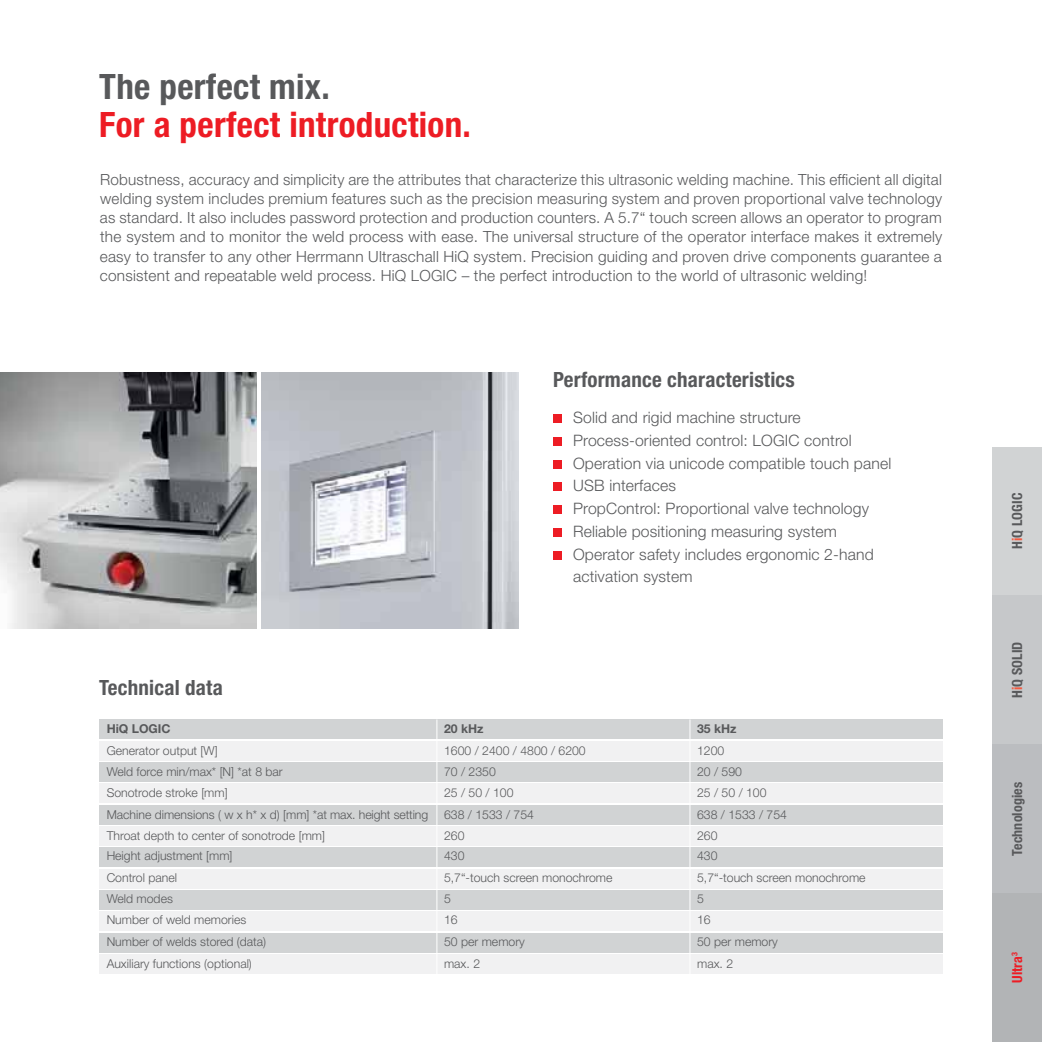
<style>
.page{position:relative;width:1042px;height:1042px;background:#fff}
.page>*{position:absolute;margin:0;border:0;box-sizing:border-box;transform-origin:0 0}
.t1{font:700 condensed 35px "Helvetica Neue LT Pro";letter-spacing:.01em;color:#ed1c24}
.t2{font:700 condensed 35px "Helvetica Neue LT Pro";letter-spacing:.01em;color:#58595b}
.t3{font:700 condensed 21px "Helvetica Neue LT Pro";letter-spacing:.01em;color:#58595b}
.t4{font:300 15.75px/22.8px "Helvetica Neue LT Pro";letter-spacing:.01em;color:#58595b}
.t5{font:300 15.4px/19.2px "Helvetica Neue LT Pro";letter-spacing:.015em;color:#58595b;text-align:justify}
.t6{font:700 condensed 14px "Helvetica Neue LT Pro";letter-spacing:.01em;color:#58595b}
.t7{font:700 condensed 14px "Helvetica Neue LT Pro";letter-spacing:.01em;color:#ed1c24}
.t8{font:300 12.25px "Helvetica Neue LT Pro";color:#58595b}
.t9{font:700 12.25px "Helvetica Neue LT Pro";color:#58595b}
.s1{color:#f15a40}
</style>
<div class="page">
<img style="left:262px;top:372px;width:256px;height:257px">
<img style="left:0;top:372px;width:257px;height:257px">
<div style="left:553px;top:414px;width:9px;height:9px;background:#ed1c24"></div>
<div style="left:553px;top:437px;width:9px;height:9px;background:#ed1c24"></div>
<div style="left:553px;top:460px;width:9px;height:8px;background:#ed1c24"></div>
<div style="left:553px;top:482px;width:9px;height:9px;background:#ed1c24"></div>
<div style="left:553px;top:505px;width:9px;height:9px;background:#ed1c24"></div>
<div style="left:553px;top:528px;width:9px;height:9px;background:#ed1c24"></div>
<div style="left:553px;top:551px;width:9px;height:8px;background:#ed1c24"></div>
<div style="left:99px;top:954px;width:844px;height:20px;background:#f1f1f2"></div>
<div style="left:99px;top:719px;width:844px;height:20px;background:#d1d3d4"></div>
<div style="left:99px;top:741px;width:844px;height:19px;background:#f1f1f2"></div>
<div style="left:99px;top:762px;width:844px;height:20px;background:#d1d3d4"></div>
<div style="left:99px;top:783px;width:844px;height:20px;background:#f1f1f2"></div>
<div style="left:99px;top:805px;width:844px;height:19px;background:#d1d3d4"></div>
<div style="left:99px;top:826px;width:844px;height:20px;background:#f1f1f2"></div>
<div style="left:99px;top:847px;width:844px;height:20px;background:#d1d3d4"></div>
<div style="left:99px;top:869px;width:844px;height:19px;background:#f1f1f2"></div>
<div style="left:99px;top:890px;width:844px;height:20px;background:#d1d3d4"></div>
<div style="left:99px;top:911px;width:844px;height:20px;background:#f1f1f2"></div>
<div style="left:99px;top:933px;width:844px;height:19px;background:#d1d3d4"></div>
<hr style="left:437px;top:719px;width:1px;height:256px;background:#fff">
<hr style="left:689px;top:719px;width:1px;height:256px;background:#fff">
<div style="left:992px;top:446px;width:50px;height:149px;background:#d1d3d4"></div>
<div style="left:992px;top:595px;width:50px;height:149px;background:#c6c8ca"></div>
<div style="left:992px;top:744px;width:50px;height:149px;background:#bbbdc0"></div>
<div style="left:992px;top:893px;width:50px;height:149px;background:#b2b4b6"></div>
<h1 class="t2" style="left:99px;top:74px;width:232px">The perfect mix.</h1>
<h1 class="t1" style="left:99px;top:112px;width:373px">For a perfect introduction.</h1>
<p class="t5" style="left:100px;top:171px;width:844px">Robustness, accuracy and simplicity are the attributes that characterize this ultrasonic welding machine. This efficient all digital welding system includes premium features such as the precision measuring system and proven proportional valve technology as standard. It also includes password protection and production counters. A 5.7“ touch screen allows an operator to program the system and to monitor the weld process with ease. The universal structure of the operator interface makes it extremely easy to transfer to any other Herrmann Ultraschall HiQ system. Precision guiding and proven drive components guarantee a consistent and repeatable weld process. HiQ LOGIC – the perfect introduction to the world of ultrasonic welding!</p>
<h2 class="t3" style="left:553px;top:372px;width:243px">Performance characteristics</h2>
<p class="t4" style="left:573px;top:408px;width:320px">Solid and rigid machine structure Process-oriented control: LOGIC control Operation via unicode compatible touch panel USB interfaces<br>PropControl: Proportional valve technology Reliable positioning measuring system Operator safety includes ergonomic 2-hand activation system</p>
<h2 class="t3" style="left:99px;top:680px;width:125px">Technical data</h2>
<p class="t9" style="left:107px;top:724px;width:65px">HiQ LOGIC</p>
<p class="t9" style="left:444px;top:724px;width:41px">20 kHz</p>
<p class="t9" style="left:697px;top:724px;width:41px">35 kHz</p>
<p class="t8" style="left:107px;top:746px;width:112px">Generator output [W]</p>
<p class="t8" style="left:444px;top:746px;width:143px">1600 / 2400 / 4800 / 6200</p>
<p class="t8" style="left:697px;top:746px;width:29px">1200</p>
<p class="t8" style="left:107px;top:767px;width:178px">Weld force min/max* [N] *at 8 bar</p>
<p class="t8" style="left:444px;top:767px;width:53px">70 / 2350</p>
<p class="t8" style="left:697px;top:767px;width:46px">20 / 590</p>
<p class="t8" style="left:107px;top:788px;width:122px">Sonotrode stroke [mm]</p>
<p class="t8" style="left:444px;top:788px;width:71px">25 / 50 / 100</p>
<p class="t8" style="left:697px;top:788px;width:71px">25 / 50 / 100</p>
<p class="t8" style="left:107px;top:810px;width:323px">Machine dimensions ( w x h* x d) [mm] *at max. height setting</p>
<p class="t8" style="left:444px;top:810px;width:91px">638 / 1533 / 754</p>
<p class="t8" style="left:697px;top:810px;width:91px">638 / 1533 / 754</p>
<p class="t8" style="left:107px;top:831px;width:220px">Throat depth to center of sonotrode [mm]</p>
<p class="t8" style="left:444px;top:831px;width:22px">260</p>
<p class="t8" style="left:697px;top:831px;width:22px">260</p>
<p class="t8" style="left:107px;top:851px;width:127px">Height adjustment [mm]</p>
<p class="t8" style="left:444px;top:851px;width:22px">430</p>
<p class="t8" style="left:697px;top:851px;width:22px">430</p>
<p class="t8" style="left:107px;top:873px;width:72px">Control panel</p>
<p class="t8" style="left:444px;top:873px;width:170px">5,7“-touch screen monochrome</p>
<p class="t8" style="left:697px;top:873px;width:170px">5,7“-touch screen monochrome</p>
<p class="t8" style="left:107px;top:894px;width:68px">Weld modes</p>
<p class="t8" style="left:444px;top:894px;width:8px">5</p>
<p class="t8" style="left:697px;top:894px;width:8px">5</p>
<p class="t8" style="left:107px;top:915px;width:141px">Number of weld memories</p>
<p class="t8" style="left:444px;top:915px;width:15px">16</p>
<p class="t8" style="left:697px;top:915px;width:15px">16</p>
<p class="t8" style="left:107px;top:937px;width:161px">Number of welds stored (data)</p>
<p class="t8" style="left:444px;top:937px;width:82px">50 per memory</p>
<p class="t8" style="left:697px;top:937px;width:82px">50 per memory</p>
<p class="t8" style="left:107px;top:959px;width:147px">Auxiliary functions (optional)</p>
<p class="t8" style="left:444px;top:959px;width:38px">max. 2</p>
<p class="t8" style="left:697px;top:959px;width:38px">max. 2</p>
<p class="t6" style="left:1012px;top:549px;width:58px;rotate:-90deg">H<span class="s1">i</span>Q LOGIC</p>
<p class="t6" style="left:1012px;top:698px;width:58px;rotate:-90deg">H<span class="s1">i</span>Q SOLID</p>
<p class="t6" style="left:1012px;top:856px;width:76px;rotate:-90deg">Technologies</p>
<p class="t7" style="left:1012px;top:983px;width:33px;rotate:-90deg">Ultra<sup>3</sup></p>
</div>
